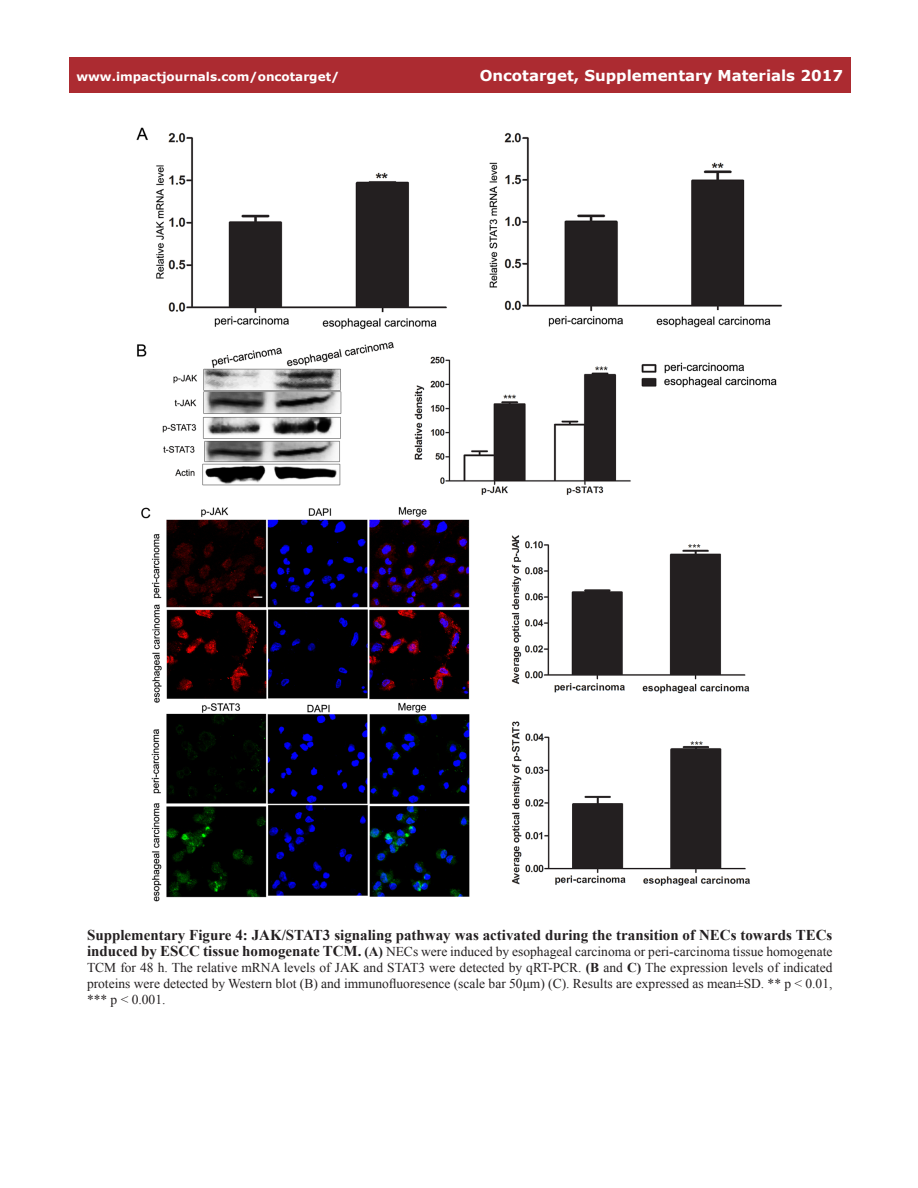
<style>
.page{position:relative;width:918px;height:1188px;background:#fff}
.page>*{position:absolute;margin:0;border:0;box-sizing:border-box;transform-origin:0 0}
.figuretext{font:700 15px "Times New Roman";color:#231f20}
.t1{font:700 15px "Verdana";color:#fff}
.figuretext-2{font:13.5px/16.2px "Times New Roman";color:#231f20;text-align:justify}
.t2{font:700 12px "Verdana";color:#fff}
.s1{font-weight:700;font-size:15px}
.s2{font-weight:700}
</style>
<div class="page">
<div style="left:69px;top:57px;width:781px;height:36px;background:#ac2b31"></div>
<img style="left:136px;top:127px;width:646px;height:775px">
<p class="t2" style="left:76px;top:68px;width:264px">www.impactjournals.com/oncotarget/</p>
<p class="t1" style="left:480px;top:65px;width:365px">Oncotarget, Supplementary Materials 2017</p>
<p class="figuretext" style="left:87px;top:924px;width:747px">Supplementary Figure 4: JAK/STAT3 signaling pathway was activated during the transition of NECs towards TECs</p>
<p class="figuretext-2" style="left:87px;top:943px;width:747px"><span class="s1">induced by ESCC tissue homogenate TCM.</span> <span class="s2">(A)</span> NECs were induced by esophageal carcinoma or peri-carcinoma tissue homogenate TCM for 48 h. The relative mRNA levels of JAK and STAT3 were detected by qRT-PCR. <span class="s2">(B</span> and <span class="s2">C)</span> The expression levels of indicated proteins were detected by Western blot (B) and immunofluoresence (scale bar 50μm) (C). Results are expressed as mean±SD. ** p &lt; 0.01, *** p &lt; 0.001.</p>
</div>
